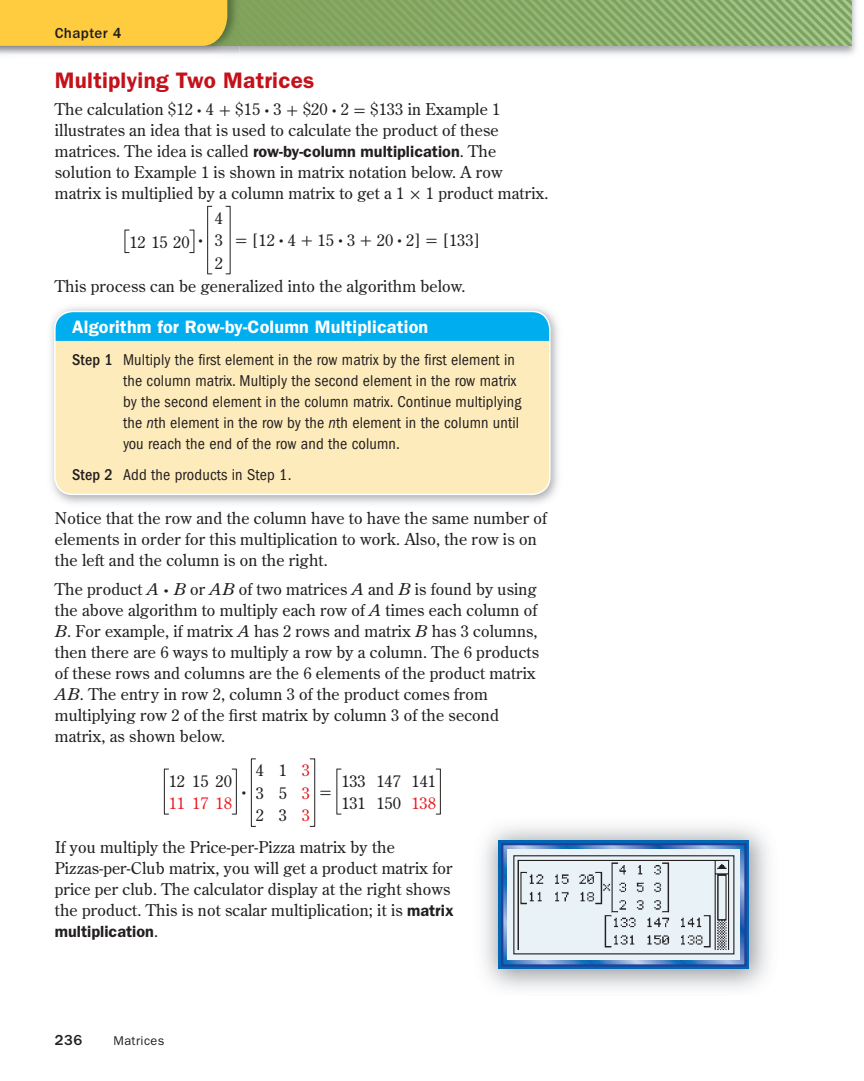
<style>
.page{position:relative;width:864px;height:1081px;background:#fff}
.page>*{position:absolute;margin:0;border:0;box-sizing:border-box;transform-origin:0 0}
.t1{font:600 22.5px "ITC Franklin Gothic Std";letter-spacing:.01em;color:#c4121a}
.t2{font:600 18px "ITC Franklin Gothic Std";letter-spacing:.01em;color:#fff}
.t3{font:16.2px/21px "Century Old Style Std";letter-spacing:.01em;color:#231f20}
.t4{font:condensed 16.2px/21px "ITC Franklin Gothic Std";letter-spacing:.01em;color:#231f20}
.t5{font:16.2px "Uni Math";color:#231f20}
.t6{font:500 15px "ITC Franklin Gothic Std";letter-spacing:.025em;color:#231f20}
.t7{font:12.75px "ITC Franklin Gothic Std";letter-spacing:.03em;color:#231f20}
.s1{font-family:"Uni Math"}
.s2{font-family:"ITC Franklin Gothic Std";font-weight:600}
.s3{font-weight:500}
.s4{font-style:italic}
.s5{color:#ee1d23}
</style>
<div class="page">
<img style="left:223px;top:0;width:633px;height:55px">
<img style="left:240px;top:0;width:611px;height:46px">
<img style="left:227px;top:0;width:13px;height:46px">
<svg style="left:125px;top:230px;width:4px;height:23px"></svg>
<svg style="left:189px;top:230px;width:6px;height:23px"></svg>
<svg style="left:207px;top:206px;width:5px;height:68px"></svg>
<svg style="left:226px;top:206px;width:5px;height:68px"></svg>
<div style="left:55px;top:311px;width:495px;height:183px;background:#feebbb;border-radius:18px"></div>
<div style="left:55px;top:311px;width:495px;height:30px;background:#00aeef"></div>
<div style="left:54px;top:311px;width:497px;height:184px;border:2px solid #fff;border-radius:18px"></div>
<svg style="left:164px;top:768px;width:5px;height:46px"></svg>
<svg style="left:232px;top:768px;width:5px;height:46px"></svg>
<svg style="left:251px;top:758px;width:5px;height:69px"></svg>
<svg style="left:310px;top:758px;width:5px;height:69px"></svg>
<svg style="left:336px;top:768px;width:5px;height:46px"></svg>
<svg style="left:436px;top:768px;width:5px;height:46px"></svg>
<img style="left:484px;top:826px;width:285px;height:30px">
<img style="left:484px;top:856px;width:37px;height:133px">
<div style="left:499px;top:841px;width:250px;height:128px;background:linear-gradient(to right,#0166b3,#0166b3)"></div>
<svg style="left:504px;top:846px;width:240px;height:117px;background:#709dcf"></svg>
<div style="left:501px;top:843px;width:246px;height:123px;border:2px solid #223f99"></div>
<svg style="left:508px;top:850px;width:232px;height:110px;background:#d5dee2"></svg>
<div style="left:513px;top:855px;width:221px;height:99px;border:1px solid #231f20"></div>
<div style="left:0;top:0;width:227px;height:46px;background:#fecc3e"></div>
<p class="t6" style="left:55px;top:28px;width:68px">Chapter 4</p>
<p class="t1" style="left:55px;top:73px;width:261px">Multiplying Two Matrices</p>
<p class="t3" style="left:55px;top:100px;width:495px">The calculation $12 <span class="s1">·</span> 4 <span class="s1">+</span> $15 <span class="s1">·</span> 3 <span class="s1">+</span> $20 <span class="s1">·</span> 2 <span class="s1">=</span> $133 in Example 1 illustrates an idea that is used to calculate the product of these matrices. The idea is called <span class="s2">row-by-column multiplication</span>. The solution to Example 1 is shown in matrix notation below. A row matrix is multiplied by a column matrix to get a 1 <span class="s1">×</span> 1 product matrix.</p>
<p class="t3" style="left:129px;top:232px;width:76px">12 15 20 <span class="s1">·</span></p>
<p class="t3" style="left:215px;top:208px;width:10px;line-height:22.5px;text-align:justify">4<br>3<br>2</p>
<p class="t3" style="left:235px;top:230px;width:247px"><span class="s1">=</span> [12 <span class="s1">·</span> 4 <span class="s1">+</span> 15 <span class="s1">·</span> 3 <span class="s1">+</span> 20 <span class="s1">·</span> 2] <span class="s1">=</span> [133]</p>
<p class="t3" style="left:55px;top:277px;width:412px">This process can be generalized into the algorithm below.</p>
<p class="t2" style="left:72px;top:321px;width:358px">Algorithm for Row-by-Column Multiplication</p>
<p class="t4" style="left:123px;top:350px;width:400px;text-indent:-51px"><span class="s3">Step 1</span> Multiply the first element in the row matrix by the first element in the column matrix. Multiply the second element in the row matrix by the second element in the column matrix. Continue multiplying the <span class="s4">n</span>th element in the row by the <span class="s4">n</span>th element in the column until you reach the end of the row and the column.</p>
<p class="t4" style="left:72px;top:465px;width:221px"><span class="s3">Step 2</span> Add the products in Step 1.</p>
<p class="t3" style="left:55px;top:509px;width:494px">Notice that the row and the column have to have the same number of elements in order for this multiplication to work. Also, the row is on the left and the column is on the right.</p>
<p class="t3" style="left:55px;top:579px;width:486px">The product <span class="s4">A</span> <span class="s1">·</span> <span class="s4">B</span> or <span class="s4">AB</span> of two matrices <span class="s4">A</span> and <span class="s4">B</span> is found by using the above algorithm to multiply each row of <span class="s4">A</span> times each column of <span class="s4">B</span>. For example, if matrix <span class="s4">A</span> has 2 rows and matrix <span class="s4">B</span> has 3 columns, then there are 6 ways to multiply a row by a column. The 6 products of these rows and columns are the 6 elements of the product matrix <span class="s4">AB</span>. The entry in row 2, column 3 of the product comes from multiplying row 2 of the first matrix by column 3 of the second matrix, as shown below.</p>
<p class="t3" style="left:169px;top:770px;width:64px;line-height:22.5px">12 15 20<br><span class="s5">11 17 18</span></p>
<p class="t3" style="left:256px;top:760px;width:56px;line-height:22.5px;text-align:justify">41<span class="s5">3<br></span>35<span class="s5">3<br></span>23<span class="s5">3</span></p>
<p class="t3" style="left:341px;top:770px;width:96px;line-height:22.5px">133 147 141<br>131 150 <span class="s5">138</span></p>
<p class="t3" style="left:55px;top:837px;width:400px">If you multiply the Price-per-Pizza matrix by the Pizzas-per-Club matrix, you will get a product matrix for price per club. The calculator display at the right shows the product. This is not scalar multiplication; it is <span class="s2">matrix multiplication</span>.</p>
<p class="t5" style="left:319px;top:784px;width:14px">=</p>
<p class="t5" style="left:241px;top:784px;width:7px">·</p>
<p class="t6" style="left:55px;top:1035px;width:29px">236</p>
<p class="t7" style="left:114px;top:1036px;width:52px">Matrices</p>
</div>
